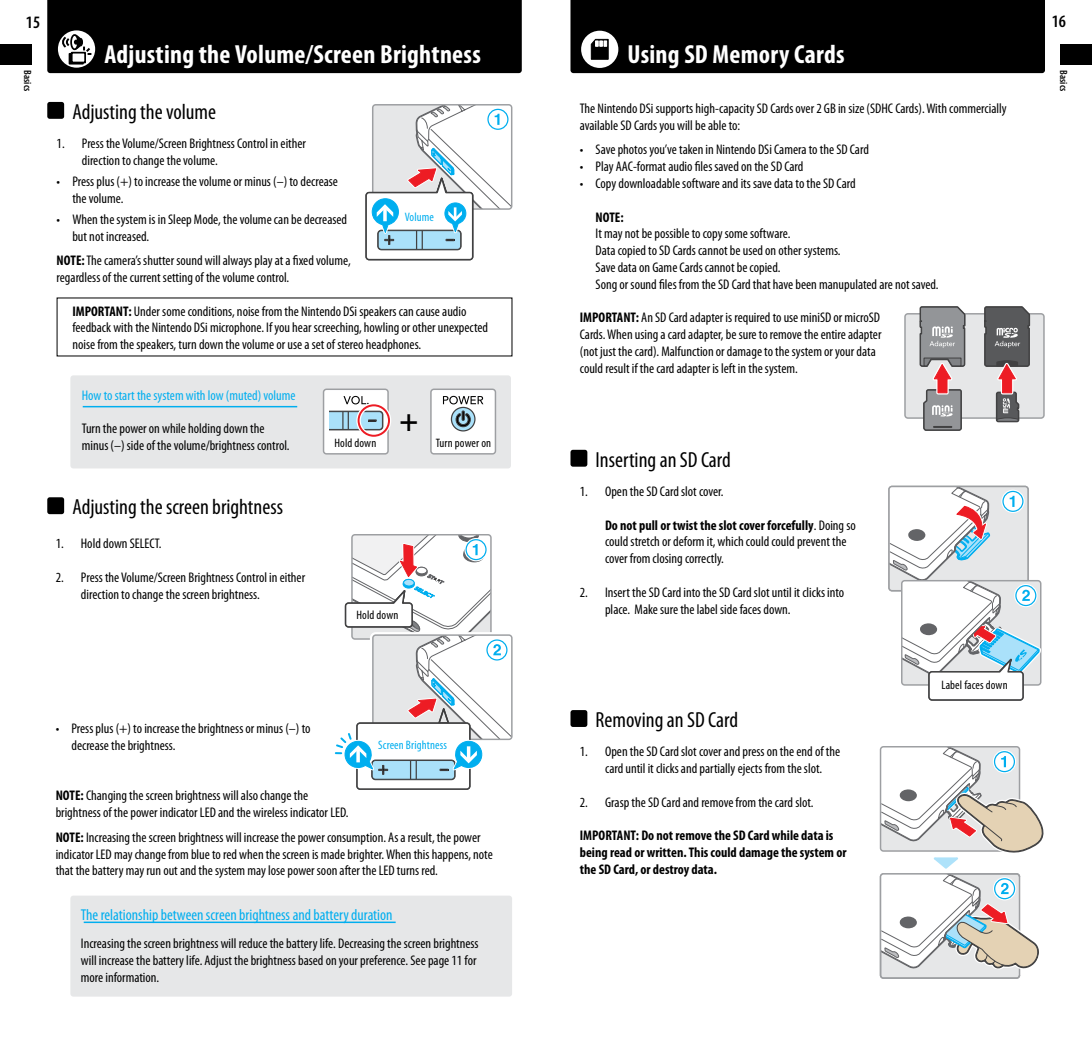
<style>
.page{position:relative;width:1092px;height:1043px;background:#fff}
.page>*{position:absolute;margin:0;border:0;box-sizing:border-box;transform-origin:0 0}
.t1{font:700 condensed 31.5px "Myriad Pro";color:#000}
.t2{font:700 condensed 26.25px "Myriad Pro";letter-spacing:.01em;color:#fff}
.t3{font:condensed 21.88px "Myriad Pro";color:#000}
.t4{font:600 condensed 17.5px "Myriad Pro";color:#000}
.t5{font:condensed 15.75px "Myriad Pro";color:#00aeef}
.t6{font:condensed 14px/16.8px "Myriad Pro";color:#000}
.t7{font:700 condensed 14px/16.8px "Myriad Pro";color:#000}
.t8{font:condensed 14px "Myriad Pro";color:#00aeef}
.t9{font:condensed 12.25px "Myriad Pro";letter-spacing:.01em;color:#000}
.t10{font:condensed 12.25px "Myriad Pro";letter-spacing:.01em;color:#00aeef}
.t11{font:600 condensed 10.5px "Myriad Pro";color:#000}
.s1{font-weight:700}
</style>
<div class="page">
<div style="left:47px;top:0;width:474px;height:73px;background:#000"></div>
<div style="left:69px;top:53px;width:15px;height:11px;border:2px solid #000"></div>
<div style="left:72px;top:53px;width:13px;height:9px;background:#fff"></div>
<div style="left:71px;top:52px;width:15px;height:11px;border:2px solid #000"></div>
<div style="left:47px;top:102px;width:17px;height:17px;background:#000;border-radius:2px"></div>
<div style="left:47px;top:497px;width:17px;height:17px;background:#000;border-radius:2px"></div>
<div style="left:570px;top:449px;width:17px;height:17px;background:#000;border-radius:2px"></div>
<div style="left:570px;top:709px;width:17px;height:17px;background:#000;border-radius:2px"></div>
<svg style="left:365px;top:105px;width:146px;height:156px"></svg>
<div style="left:70px;top:375px;width:441px;height:93px;background:#e6e7e8;border-radius:3px"></div>
<div style="left:323px;top:389px;width:65px;height:64px;background:#fff;border-radius:3px"></div>
<div style="left:323px;top:388px;width:66px;height:66px;border:1px solid #9d9fa2;border-radius:3px"></div>
<svg style="left:329px;top:410px;width:54px;height:20px"></svg>
<svg style="left:343px;top:396px;width:25px;height:8px"></svg>
<div style="left:356px;top:403px;width:35px;height:35px;border:4px solid #fff;border-radius:50%"></div>
<div style="left:357px;top:404px;width:33px;height:32px;border:2px solid #ed1c24;border-radius:50%"></div>
<div style="left:431px;top:389px;width:64px;height:64px;background:#fff;border-radius:3px"></div>
<div style="left:430px;top:388px;width:66px;height:66px;border:1px solid #9d9fa2;border-radius:3px"></div>
<svg style="left:451px;top:407px;width:24px;height:24px"></svg>
<div style="left:451px;top:406px;width:24px;height:25px;border:1px solid #414142;border-radius:50%"></div>
<svg style="left:453px;top:410px;width:20px;height:17px"></svg>
<svg style="left:443px;top:395px;width:40px;height:9px"></svg>
<div style="left:370px;top:632px;width:145px;height:110px;border:6px solid #fff;border-radius:3px"></div>
<div style="left:356px;top:722px;width:114px;height:67px;border:1px solid #414142;border-radius:3px"></div>
<div style="left:371px;top:759px;width:84px;height:21px;border:2px solid #414142;border-radius:3px"></div>
<div style="left:35px;top:638px;width:23px;height:23px;border:3px solid #fff;border-radius:50%"></div>
<div style="left:70px;top:895px;width:442px;height:101px;background:#e6e7e8;border-radius:3px"></div>
<svg style="left:334px;top:534px;width:178px;height:245px"></svg>
<div style="left:570px;top:0;width:474px;height:73px;background:#000"></div>
<div style="left:904px;top:314px;width:139px;height:104px;background:#e6e7e8;border-radius:3px"></div>
<div style="left:904px;top:313px;width:140px;height:105px;border:1px solid #9d9fa2;border-radius:3px"></div>
<svg style="left:982px;top:306px;width:48px;height:117px"></svg>
<svg style="left:918px;top:306px;width:48px;height:125px"></svg>
<div style="left:880px;top:873px;width:139px;height:104px;background:#e6e7e8;border-radius:3px"></div>
<div style="left:879px;top:872px;width:141px;height:106px;border:1px solid #9d9fa2;border-radius:3px"></div>
<svg style="left:880px;top:746px;width:164px;height:225px"></svg>
<svg style="left:888px;top:486px;width:154px;height:215px"></svg>
<div style="left:0;top:44px;width:32px;height:21px;background:#000"></div>
<div style="left:1059px;top:44px;width:32px;height:21px;background:#000"></div>
<hr style="left:83px;top:406px;width:214px;height:1px;background:#00aeef">
<hr style="left:84px;top:921px;width:311px;height:1px;background:#00aeef">
<p class="t4" style="left:26px;top:11px;width:16px">15</p>
<p class="t11" style="left:34px;top:70px;width:22px;rotate:90deg">Basics</p>
<h2 class="t2" style="left:104px;top:38px;width:378px">Adjusting the Volume/Screen Brightness</h2>
<h2 class="t2" style="left:627px;top:38px;width:218px">Using SD Memory Cards</h2>
<h3 class="t3" style="left:72px;top:98px;width:145px">Adjusting the volume</h3>
<p class="t6" style="left:82px;top:135px;width:226px;text-indent:-25px">1. Press the Volume/Screen Brightness Control in either direction to change the volume.</p>
<p class="t6" style="left:72px;top:173px;width:267px;text-indent:-16px">• Press plus (+) to increase the volume or minus (–) to decrease the volume.</p>
<p class="t6" style="left:72px;top:210px;width:276px;text-indent:-16px">• When the system is in Sleep Mode, the volume can be decreased but not increased.</p>
<p class="t6" style="left:57px;top:252px;width:295px"><span class="s1">NOTE:</span>The camera’s shutter sound will always play at a fixed volume, regardless of the current setting of the volume control.</p>
<p class="t6" style="left:72px;top:302px;width:417px"><span class="s1">IMPORTANT:</span> Under some conditions, noise from the Nintendo DSi speakers can cause audio feedback with the Nintendo DSi microphone. If you hear screeching, howling or other unexpected noise from the speakers, turn down the volume or use a set of stereo headphones.</p>
<p class="t8" style="left:82px;top:386px;width:215px">How to start the system with low (muted) volume</p>
<p class="t6" style="left:82px;top:420px;width:209px">Turn the power on while holding down the minus (–) side of the volume/brightness control.</p>
<p class="t10" style="left:405px;top:210px;width:31px">Volume</p>
<h1 class="t1" style="left:399px;top:400px;width:20px">+</h1>
<p class="t9" style="left:334px;top:435px;width:43px">Hold down</p>
<p class="t9" style="left:436px;top:435px;width:57px">Turn power on</p>
<h3 class="t3" style="left:72px;top:493px;width:212px">Adjusting the screen brightness</h3>
<p class="t6" style="left:56px;top:535px;width:107px">1. Hold down SELECT.</p>
<p class="t6" style="left:81px;top:568px;width:226px;text-indent:-25px">2. Press the Volume/Screen Brightness Control in either direction to change the screen brightness.</p>
<p class="t9" style="left:356px;top:607px;width:43px">Hold down</p>
<p class="t6" style="left:580px;top:100px;width:428px">The Nintendo DSi supports high-capacity SD Cards over 2 GB in size (SDHC Cards).With commercially available SD Cards you will be able to:</p>
<p class="t6" style="left:580px;top:141px;width:290px">• Save photos you’ve taken in Nintendo DSi Camera to the SD Card</p>
<p class="t6" style="left:580px;top:158px;width:225px">• Play AAC-format audio files saved on the SD Card</p>
<p class="t6" style="left:580px;top:175px;width:277px">• Copy downloadable software and its save data to the SD Card</p>
<p class="t7" style="left:595px;top:208px;width:30px">NOTE:</p>
<p class="t6" style="left:595px;top:225px;width:344px">It may not be possible to copy some software.<br>Data copied to SD Cards cannot be used on other systems.<br>Save data on Game Cards cannot be copied.<br>Song or sound files from the SD Card that have been manupulated are not saved.</p>
<p class="t6" style="left:580px;top:309px;width:303px"><span class="s1">IMPORTANT:</span> An SD Card adapter is required to use miniSD or microSD Cards. When using a card adapter, be sure to remove the entire adapter (not just the card). Malfunction or damage to the system or your data could result if the card adapter is left in the system.</p>
<h3 class="t3" style="left:595px;top:446px;width:137px">Inserting an SD Card</h3>
<p class="t6" style="left:580px;top:482px;width:145px">1. Open the SD Card slot cover.</p>
<p class="t6" style="left:605px;top:516px;width:252px"><span class="s1">Do not pull or twist the slot cover forcefully</span>. Doing so could stretch or deform it, which could could prevent the cover from closing correctly.</p>
<p class="t6" style="left:605px;top:583px;width:241px;text-indent:-25px">2. Insert the SD Card into the SD Card slot until it clicks into place. Make sure the label side faces down.</p>
<p class="t6" style="left:71px;top:719px;width:240px;text-indent:-16px">• Press plus (+) to increase the brightness or minus (–) to decrease the brightness.</p>
<p class="t6" style="left:56px;top:787px;width:294px"><span class="s1">NOTE:</span> Changing the screen brightness will also change the brightness of the power indicator LED and the wireless indicator LED.</p>
<p class="t6" style="left:56px;top:828px;width:438px"><span class="s1">NOTE:</span> Increasing the screen brightness will increase the power consumption. As a result, the power indicator LED may change from blue to red when the screen is made brighter. When this happens, note that the battery may run out and the system may lose power soon after the LED turns red.</p>
<p class="t5" style="left:81px;top:905px;width:313px">The relationship between screen brightness and battery duration</p>
<p class="t6" style="left:81px;top:934px;width:399px">Increasing the screen brightness will reduce the battery life. Decreasing the screen brightness will increase the battery life. Adjust the brightness based on your preference. See page 11 for more information.</p>
<p class="t10" style="left:378px;top:737px;width:70px">Screen Brightness</p>
<h3 class="t3" style="left:595px;top:706px;width:144px">Removing an SD Card</h3>
<p class="t6" style="left:580px;top:742px;width:262px;text-align:center">1. Open the SD Card slot cover and press on the end of the card until it clicks and partially ejects from the slot.</p>
<p class="t6" style="left:580px;top:793px;width:235px">2. Grasp the SD Card and remove from the card slot.</p>
<p class="t7" style="left:580px;top:826px;width:268px">IMPORTANT: Do not remove the SD Card while data is being read or written. This could damage the system or the SD Card, or destroy data.</p>
<p class="t9" style="left:941px;top:677px;width:68px">Label faces down</p>
<p class="t4" style="left:1051px;top:10px;width:16px">16</p>
<p class="t11" style="left:1069px;top:70px;width:22px;rotate:90deg">Basics</p>
</div>
